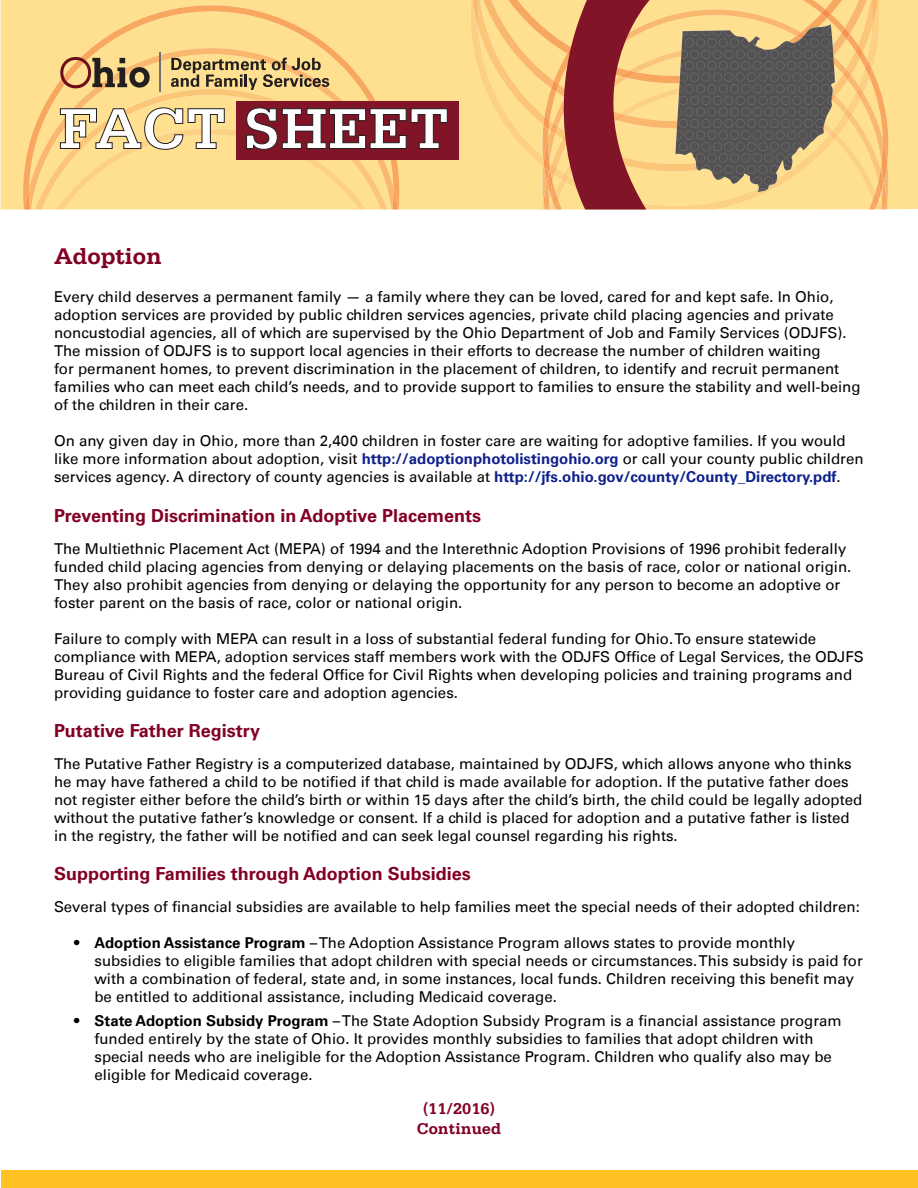
<style>
.page{position:relative;width:918px;height:1188px;background:#fff}
.page>*{position:absolute;margin:0;border:0;box-sizing:border-box;transform-origin:0 0}
.t1{font:700 24px "Serifa Std";color:#820024}
.t2{font:700 18px "Univers LT";color:#820024}
.t3{font:700 16.5px/19.8px "Serifa Std";color:#820024;text-align:center}
.t4{font:15px/18px "Univers LT";color:#000}
.s1{font-weight:700;color:#0f218b}
.s2{font-weight:700}
</style>
<div class="page">
<div style="left:1px;top:1170px;width:917px;height:18px;background:#ffc222"></div>
<div style="left:1px;top:0;width:917px;height:210px;background:#fee090"></div>
<svg style="left:23px;top:5px;width:376px;height:205px;background:#fdda8b"></svg>
<svg style="left:29px;top:48px;width:364px;height:9px;background:#fcd688"></svg>
<hr style="left:159px;top:53px;width:2px;height:39px;background:#717074">
<svg style="left:472px;top:0;width:416px;height:210px;background:#c7a071"></svg>
<div style="left:237px;top:101px;width:222px;height:58px;background:#821428"></div>
<svg style="left:25px;top:57px;width:423px;height:153px;background:#dfb983"></svg>
<h1 class="t1" style="left:54px;top:242px;width:110px">Adoption</h1>
<p class="t4" style="left:54px;top:288px;width:808px">Every child deserves a permanent family — a family where they can be loved, cared for and kept safe. In Ohio, adoption services are provided by public children services agencies, private child placing agencies and private noncustodial agencies, all of which are supervised by the Ohio Department of Job and Family Services (ODJFS).<br>The mission of ODJFS is to support local agencies in their efforts to decrease the number of children waiting<br>for permanent homes, to prevent discrimination in the placement of children, to identify and recruit permanent families who can meet each child’s needs, and to provide support to families to ensure the stability and well-being of the children in their care.</p>
<p class="t4" style="left:54px;top:432px;width:811px">On any given day in Ohio, more than 2,400 children in foster care are waiting for adoptive families. If you would like more information about adoption, visit <span class="s1">http://adoptionphotolistingohio.org</span> or call your county public children services agency. A directory of county agencies is available at <span class="s1">http://jfs.ohio.gov/county/County_Directory.pdf</span>.</p>
<p class="t2" style="left:54px;top:505px;width:429px">Preventing Discrimination in Adoptive Placements</p>
<p class="t4" style="left:54px;top:539px;width:799px">The Multiethnic Placement Act (MEPA) of 1994 and the Interethnic Adoption Provisions of 1996 prohibit federally funded child placing agencies from denying or delaying placements on the basis of race, color or national origin.<br>They also prohibit agencies from denying or delaying the opportunity for any person to become an adoptive or foster parent on the basis of race, color or national origin.</p>
<p class="t4" style="left:54px;top:629px;width:812px">Failure to comply with MEPA can result in a loss of substantial federal funding for Ohio. To ensure statewide compliance with MEPA, adoption services staff members work with the ODJFS Office of Legal Services, the ODJFS Bureau of Civil Rights and the federal Office for Civil Rights when developing policies and training programs and providing guidance to foster care and adoption agencies.</p>
<p class="t2" style="left:54px;top:720px;width:208px">Putative Father Registry</p>
<p class="t4" style="left:54px;top:754px;width:810px">The Putative Father Registry is a computerized database, maintained by ODJFS, which allows anyone who thinks he may have fathered a child to be notified if that child is made available for adoption. If the putative father does not register either before the child’s birth or within 15 days after the child’s birth, the child could be legally adopted without the putative father’s knowledge or consent. If a child is placed for adoption and a putative father is listed in the registry, the father will be notified and can seek legal counsel regarding his rights.</p>
<p class="t2" style="left:54px;top:863px;width:418px">Supporting Families through Adoption Subsidies</p>
<p class="t4" style="left:54px;top:897px;width:807px">Several types of financial subsidies are available to help families meet the special needs of their adopted children:</p>
<p class="t4" style="left:94px;top:933px;width:770px;text-indent:-20px"><span class="s2">• Adoption Assistance Program</span> – The Adoption Assistance Program allows states to provide monthly subsidies to eligible families that adopt children with special needs or circumstances. This subsidy is paid for with a combination of federal, state and, in some instances, local funds. Children receiving this benefit may be entitled to additional assistance, including Medicaid coverage.</p>
<p class="t4" style="left:95px;top:1012px;width:749px;text-indent:-20px"><span class="s2">• State Adoption Subsidy Program</span> – The State Adoption Subsidy Program is a financial assistance program funded entirely by the state of Ohio. It provides monthly subsidies to families that adopt children with special needs who are ineligible for the Adoption Assistance Program. Children who qualify also may be eligible for Medicaid coverage.</p>
<p class="t3" style="left:417px;top:1099px;width:86px">(11/2016)<br>Continued</p>
</div>
